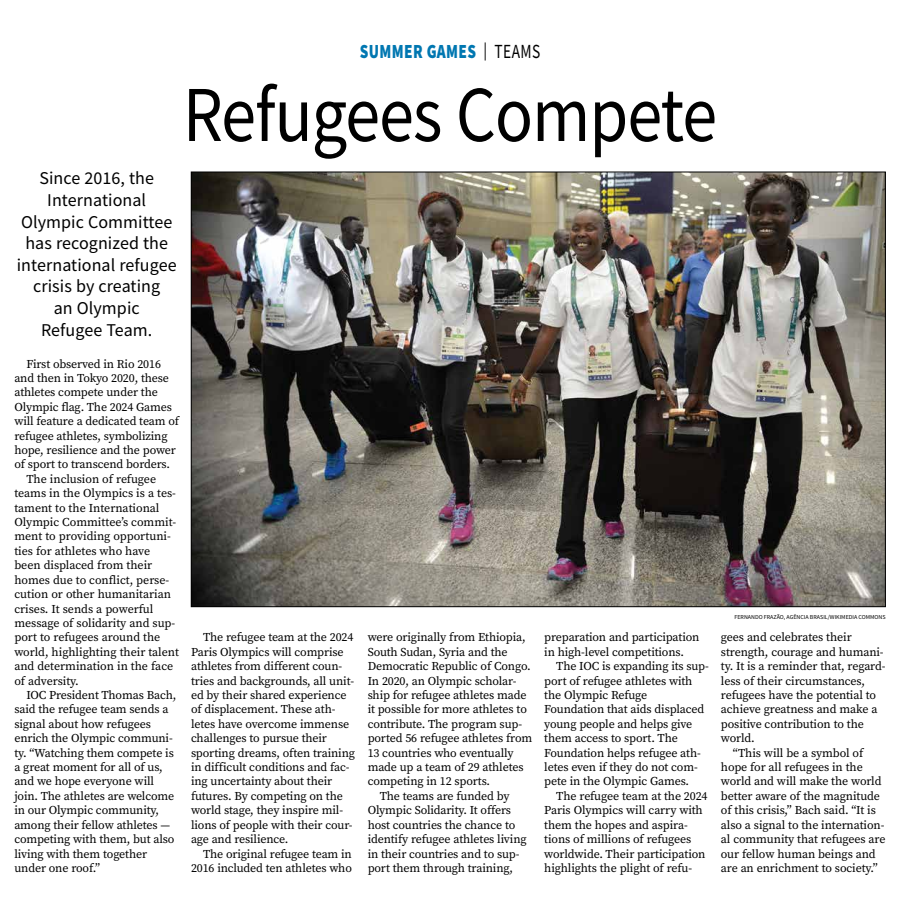
<style>
.page{position:relative;width:900px;height:908px;background:#fff}
.page>*{position:absolute;margin:0;border:0;box-sizing:border-box;transform-origin:0 0}
.t1{font:79.2px "Source Sans Pro";letter-spacing:-.015em;color:#000;scale:.89 1}
.t2{font:900 20px "Source Sans Pro";letter-spacing:.025em;color:#0077b1;scale:.77 1}
.t3{font:18px/21.6px "Source Sans Pro";letter-spacing:.005em;color:#000;text-align:center}
.t4{font:12px/14.4px "Source Serif Pro";letter-spacing:-.01em;color:#000}
.t5{font:6px "Source Sans Pro";color:#000}
.s1{font-weight:400;font-size:18px;color:#000}
.s2{font-weight:400;color:#000}
</style>
<div class="page">
<img style="left:193px;top:174px;width:691px;height:430px">
<h3 class="t3" style="left:17px;top:167px;width:161px">Since 2016, the<br>International<br>Olympic Committee has recognized the international refugee crisis by creating<br>an Olympic<br>Refugee Team.</h3>
<p class="t4" style="left:26px;top:356px;width:136px">First observed in Rio 2016</p>
<p class="t4" style="left:14px;top:370px;width:156px">and then in Tokyo 2020, these</p>
<p class="t4" style="left:14px;top:385px;width:145px">athletes compete under the</p>
<p class="t4" style="left:14px;top:399px;width:159px">Olympic flag. The 2024 Games</p>
<p class="t4" style="left:14px;top:414px;width:166px">will feature a dedicated team of</p>
<p class="t4" style="left:14px;top:428px;width:155px">refugee athletes, symbolizing</p>
<p class="t4" style="left:14px;top:442px;width:163px">hope, resilience and the power</p>
<p class="t4" style="left:14px;top:457px;width:157px">of sport to transcend borders.</p>
<p class="t4" style="left:26px;top:471px;width:131px">The inclusion of refugee</p>
<p class="t4" style="left:14px;top:486px;width:163px">teams in the Olympics is a tes-</p>
<p class="t4" style="left:14px;top:500px;width:147px">tament to the International</p>
<p class="t4" style="left:14px;top:514px;width:163px">Olympic Committee’s commit-</p>
<p class="t4" style="left:14px;top:529px;width:158px">ment to providing opportuni-</p>
<p class="t4" style="left:14px;top:543px;width:137px">ties for athletes who have</p>
<p class="t4" style="left:14px;top:558px;width:139px">been displaced from their</p>
<p class="t4" style="left:14px;top:572px;width:156px">homes due to conflict, perse-</p>
<p class="t4" style="left:14px;top:586px;width:158px">cution or other humanitarian</p>
<p class="t4" style="left:14px;top:601px;width:141px">crises. It sends a powerful</p>
<p class="t4" style="left:14px;top:615px;width:162px">message of solidarity and sup-</p>
<p class="t4" style="left:14px;top:630px;width:147px">port to refugees around the</p>
<p class="t4" style="left:14px;top:644px;width:166px">world, highlighting their talent</p>
<p class="t4" style="left:14px;top:658px;width:160px">and determination in the face</p>
<p class="t4" style="left:14px;top:673px;width:66px">of adversity.</p>
<p class="t4" style="left:26px;top:687px;width:151px">IOC President Thomas Bach,</p>
<p class="t4" style="left:14px;top:702px;width:156px">said the refugee team sends a</p>
<p class="t4" style="left:14px;top:716px;width:138px">signal about how refugees</p>
<p class="t4" style="left:14px;top:730px;width:160px">enrich the Olympic communi-</p>
<p class="t4" style="left:14px;top:745px;width:161px">ty. “Watching them compete is</p>
<p class="t4" style="left:14px;top:759px;width:150px">a great moment for all of us,</p>
<p class="t4" style="left:14px;top:774px;width:141px">and we hope everyone will</p>
<p class="t4" style="left:14px;top:788px;width:161px">join. The athletes are welcome</p>
<p class="t4" style="left:14px;top:802px;width:146px">in our Olympic community,</p>
<p class="t4" style="left:14px;top:817px;width:157px">among their fellow athletes —</p>
<p class="t4" style="left:14px;top:831px;width:162px">competing with them, but also</p>
<p class="t4" style="left:14px;top:846px;width:134px">living with them together</p>
<p class="t4" style="left:14px;top:860px;width:87px">under one roof.”</p>
<h2 class="t2" style="left:360px;top:38px;width:236px">SUMMER GAMES <span class="s1">|</span> <span class="s2">TEAMS</span></h2>
<h1 class="t1" style="left:183px;top:64px;width:602px">Refugees Compete</h1>
<p class="t5" style="left:734px;top:613px;width:153px">FERNANDO FRAZÃO, AGÊNCIA BRASIL/WIKIMEDIA COMMONS</p>
<p class="t4" style="left:191px;top:630px;width:166px;text-indent:12px">The refugee team at the 2024<br>Paris Olympics will comprise athletes from different coun&shy;tries and backgrounds, all unit&shy;ed by their shared experience of displacement. These ath&shy;letes have overcome immense challenges to pursue their sporting dreams, often training in difficult conditions and fac&shy;ing uncertainty about their futures. By competing on the world stage, they inspire mil&shy;lions of people with their cour&shy;age and resilience.</p>
<p class="t4" style="left:191px;top:846px;width:162px;text-align:right">The original refugee team in<br>2016 included ten athletes who</p>
<p class="t4" style="left:368px;top:630px;width:160px">were originally from Ethiopia,</p>
<p class="t4" style="left:368px;top:644px;width:142px">South Sudan, Syria and the</p>
<p class="t4" style="left:368px;top:658px;width:165px">Democratic Republic of Congo.</p>
<p class="t4" style="left:368px;top:673px;width:150px">In 2020, an Olympic scholar-</p>
<p class="t4" style="left:368px;top:687px;width:160px">ship for refugee athletes made</p>
<p class="t4" style="left:368px;top:702px;width:161px">it possible for more athletes to</p>
<p class="t4" style="left:368px;top:716px;width:156px">contribute. The program sup-</p>
<p class="t4" style="left:368px;top:730px;width:166px">ported 56 refugee athletes from</p>
<p class="t4" style="left:368px;top:745px;width:147px">13 countries who eventually</p>
<p class="t4" style="left:368px;top:759px;width:157px">made up a team of 29 athletes</p>
<p class="t4" style="left:368px;top:774px;width:124px">competing in 12 sports.</p>
<p class="t4" style="left:380px;top:788px;width:131px">The teams are funded by</p>
<p class="t4" style="left:368px;top:802px;width:145px">Olympic Solidarity. It offers</p>
<p class="t4" style="left:368px;top:817px;width:149px">host countries the chance to</p>
<p class="t4" style="left:368px;top:831px;width:160px">identify refugee athletes living</p>
<p class="t4" style="left:368px;top:846px;width:153px">in their countries and to sup-</p>
<p class="t4" style="left:368px;top:860px;width:147px">port them through training,</p>
<p class="t4" style="left:544px;top:630px;width:157px">preparation and participation in high-level competitions.</p>
<p class="t4" style="left:544px;top:658px;width:166px;text-indent:12px">The IOC is expanding its sup&shy;port of refugee athletes with the Olympic Refuge<br>Foundation that aids displaced young people and helps give them access to sport. The<br>Foundation helps refugee ath&shy;letes even if they do not com&shy;pete in the Olympic Games.</p>
<p class="t4" style="left:544px;top:788px;width:165px;text-indent:12px">The refugee team at the 2024<br>Paris Olympics will carry with them the hopes and aspira&shy;tions of millions of refugees worldwide. Their participation highlights the plight of refu-</p>
<p class="t4" style="left:721px;top:630px;width:132px">gees and celebrates their</p>
<p class="t4" style="left:721px;top:644px;width:164px">strength, courage and humani-</p>
<p class="t4" style="left:721px;top:658px;width:166px">ty. It is a reminder that, regard-</p>
<p class="t4" style="left:721px;top:673px;width:146px">less of their circumstances,</p>
<p class="t4" style="left:721px;top:687px;width:157px">refugees have the potential to</p>
<p class="t4" style="left:721px;top:702px;width:158px">achieve greatness and make a</p>
<p class="t4" style="left:721px;top:716px;width:144px">positive contribution to the</p>
<p class="t4" style="left:721px;top:730px;width:35px">world.</p>
<p class="t4" style="left:733px;top:745px;width:132px">“This will be a symbol of</p>
<p class="t4" style="left:721px;top:759px;width:143px">hope for all refugees in the</p>
<p class="t4" style="left:721px;top:774px;width:162px">world and will make the world</p>
<p class="t4" style="left:721px;top:788px;width:161px">better aware of the magnitude</p>
<p class="t4" style="left:721px;top:802px;width:157px">of this crisis,” Bach said. “It is</p>
<p class="t4" style="left:721px;top:817px;width:165px">also a signal to the internation-</p>
<p class="t4" style="left:721px;top:831px;width:166px">al community that refugees are</p>
<p class="t4" style="left:721px;top:846px;width:156px">our fellow human beings and</p>
<p class="t4" style="left:721px;top:860px;width:158px">are an enrichment to society.”</p>
</div>
